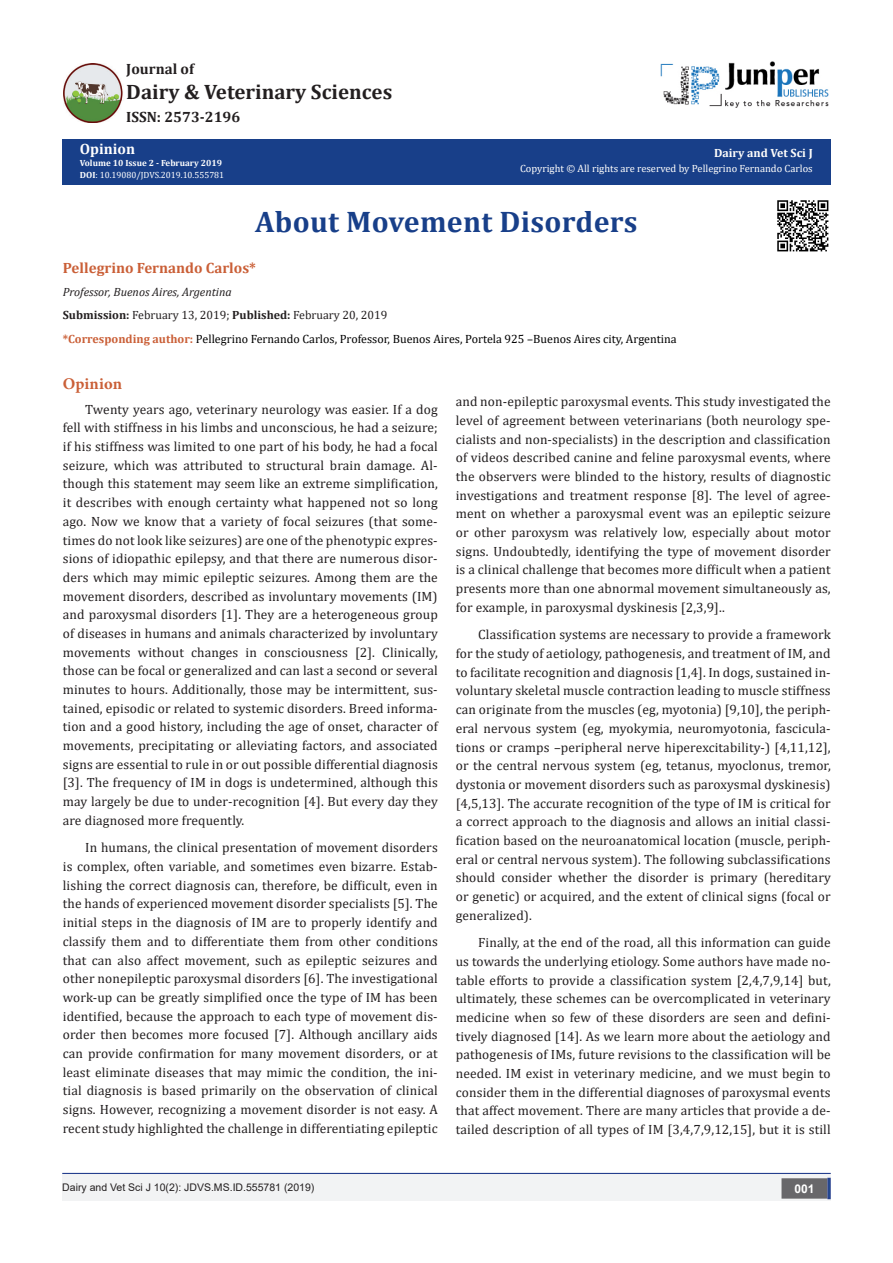
<style>
.page{position:relative;width:893px;height:1263px;background:#fff}
.page>*{position:absolute;margin:0;border:0;box-sizing:border-box;transform-origin:0 0}
.t1{font:700 29.85px "Cambria";letter-spacing:.01em;color:#183f89}
.t2{font:700 20.85px "Cambria";color:#231f20}
.t3{font:700 16.5px "Minion Pro";letter-spacing:.01em;color:#ca5f37}
.t4{font:700 15px "Cambria";color:#ca5f37}
.t5{font:700 15px "Cambria";color:#231f20}
.t6{font:700 15px "Cambria";color:#fff}
.t7{font:13.5px/18.8px "Cambria";letter-spacing:.01em;color:#231f20;text-align:justify}
.t8{font:12px "Cambria";color:#000}
.t9{font:12px "Cambria";color:#231f20}
.t10{font:italic 12px "Cambria";color:#231f20}
.t11{font:700 12px "Cambria";color:#fffefc}
.t12{font:700 12px "Arial";color:#fff}
.t13{font:10.5px "Cambria";color:#fffefc}
.t14{font:10.5px "Arial";color:#231f20}
.t15{font:9px "Cambria";color:#fff}
.t16{font:700 9px "Cambria";color:#fff}
.s1{font-weight:700}
.s2{font-weight:700;color:#ca5f37}
</style>
<div class="page">
<div style="left:62px;top:139px;width:768px;height:45px;background:#183f89"></div>
<img style="left:660px;top:61px;width:169px;height:47px">
<div style="left:62px;top:1174px;width:393px;height:27px;background:#f2f3f4"></div>
<div style="left:455px;top:1173px;width:376px;height:28px;background:#f2f3f4"></div>
<div style="left:782px;top:1179px;width:45px;height:19px;background:#68676a"></div>
<div style="left:781px;top:1178px;width:46px;height:20px;border:2px solid #68676a"></div>
<svg style="left:827px;top:1178px;width:4px;height:21px"></svg>
<hr style="left:62px;top:1173px;width:769px;height:1px;background:#253f8e">
<img style="left:64px;top:64px;width:59px;height:58px">
<img style="left:777px;top:200px;width:52px;height:52px">
<p class="t5" style="left:126px;top:58px;width:69px">Journal of</p>
<p class="t2" style="left:126px;top:78px;width:268px">Dairy &amp; Veterinary Sciences</p>
<p class="t5" style="left:126px;top:106px;width:115px">ISSN: 2573-2196</p>
<p class="t6" style="left:80px;top:138px;width:57px">Opinion</p>
<p class="t16" style="left:80px;top:156px;width:144px">Volume 10 Issue 2 - February 2019</p>
<p class="t15" style="left:80px;top:170px;width:146px"><span class="s1">DOI</span>: 10.19080/JDVS.2019.10.555781</p>
<p class="t11" style="left:714px;top:144px;width:100px">Dairy and Vet Sci J</p>
<p class="t13" style="left:520px;top:163px;width:294px">Copyright © All rights are reserved by Pellegrino Fernando Carlos</p>
<p class="t1" style="left:255px;top:200px;width:384px">About Movement Disorders</p>
<p class="t4" style="left:63px;top:257px;width:195px">Pellegrino Fernando Carlos*</p>
<p class="t10" style="left:63px;top:283px;width:171px">Professor, Buenos Aires, Argentina</p>
<p class="t9" style="left:63px;top:308px;width:326px"><span class="s1">Submission:</span> February 13, 2019; <span class="s1">Published:</span> February 20, 2019</p>
<p class="t8" style="left:63px;top:332px;width:615px"><span class="s2">*Corresponding author:</span> Pellegrino Fernando Carlos, Professor, Buenos Aires, Portela 925 –Buenos Aires city, Argentina</p>
<p class="t3" style="left:63px;top:372px;width:61px">Opinion</p>
<p class="t7" style="left:63px;top:400px;width:377px;text-indent:22px">Twenty years ago, veterinary neurology was easier. If a dog fell with stiffness in his limbs and unconscious, he had a seizure; if his stiffness was limited to one part of his body, he had a focal seizure, which was attributed to structural brain damage. Al&shy;though this statement may seem like an extreme simplification, it describes with enough certainty what happened not so long ago. Now we know that a variety of focal seizures (that some&shy;times do not look like seizures) are one of the phenotypic expres&shy;sions of idiopathic epilepsy, and that there are numerous disor&shy;ders which may mimic epileptic seizures. Among them are the movement disorders, described as involuntary movements (IM) and paroxysmal disorders [1]. They are a heterogeneous group of diseases in humans and animals characterized by involuntary movements without changes in consciousness [2]. Clinically, those can be focal or generalized and can last a second or several minutes to hours. Additionally, those may be intermittent, sus&shy;tained, episodic or related to systemic disorders. Breed informa&shy;tion and a good history, including the age of onset, character of movements, precipitating or alleviating factors, and associated signs are essential to rule in or out possible differential diagnosis [3]. The frequency of IM in dogs is undetermined, although this may largely be due to under-recognition [4]. But every day they are diagnosed more frequently.</p>
<p class="t7" style="left:63px;top:838px;width:377px;text-indent:22px">In humans, the clinical presentation of movement disorders is complex, often variable, and sometimes even bizarre. Estab&shy;lishing the correct diagnosis can, therefore, be difficult, even in the hands of experienced movement disorder specialists [5]. The initial steps in the diagnosis of IM are to properly identify and classify them and to differentiate them from other conditions that can also affect movement, such as epileptic seizures and other nonepileptic paroxysmal disorders [6]. The investigational work-up can be greatly simplified once the type of IM has been identified, because the approach to each type of movement dis&shy;order then becomes more focused [7]. Although ancillary aids can provide confirmation for many movement disorders, or at least eliminate diseases that may mimic the condition, the ini&shy;tial diagnosis is based primarily on the observation of clinical signs. However, recognizing a movement disorder is not easy. A recent study highlighted the challenge in differentiating epileptic</p>
<p class="t7" style="left:456px;top:392px;width:377px">and non-epileptic paroxysmal events. This study investigated the level of agreement between veterinarians (both neurology spe&shy;cialists and non-specialists) in the description and classification of videos described canine and feline paroxysmal events, where the observers were blinded to the history, results of diagnostic investigations and treatment response [8]. The level of agree&shy;ment on whether a paroxysmal event was an epileptic seizure or other paroxysm was relatively low, especially about motor signs. Undoubtedly, identifying the type of movement disorder is a clinical challenge that becomes more difficult when a patient presents more than one abnormal movement simultaneously as, for example, in paroxysmal dyskinesis [2,3,9]..</p>
<p class="t7" style="left:456px;top:625px;width:377px;text-indent:22px">Classification systems are necessary to provide a framework for the study of aetiology, pathogenesis, and treatment of IM, and to facilitate recognition and diagnosis [1,4]. In dogs, sustained in&shy;voluntary skeletal muscle contraction leading to muscle stiffness can originate from the muscles (eg, myotonia) [9,10], the periph&shy;eral nervous system (eg, myokymia, neuromyotonia, fascicula&shy;tions or cramps –peripheral nerve hiperexcitability-) [4,11,12], or the central nervous system (eg, tetanus, myoclonus, tremor, dystonia or movement disorders such as paroxysmal dyskinesis) [4,5,13]. The accurate recognition of the type of IM is critical for a correct approach to the diagnosis and allows an initial classi&shy;fication based on the neuroanatomical location (muscle, periph&shy;eral or central nervous system). The following subclassifications should consider whether the disorder is primary (hereditary or genetic) or acquired, and the extent of clinical signs (focal or generalized).</p>
<p class="t7" style="left:456px;top:933px;width:376px;text-indent:22px">Finally, at the end of the road, all this information can guide us towards the underlying etiology. Some authors have made no&shy;table efforts to provide a classification system [2,4,7,9,14] but, ultimately, these schemes can be overcomplicated in veterinary medicine when so few of these disorders are seen and defini&shy;tively diagnosed [14]. As we learn more about the aetiology and pathogenesis of IMs, future revisions to the classification will be needed. IM exist in veterinary medicine, and we must begin to consider them in the differential diagnoses of paroxysmal events that affect movement. There are many articles that provide a de&shy;tailed description of all types of IM [3,4,7,9,12,15], but it is still</p>
<p class="t14" style="left:62px;top:1180px;width:254px">Dairy and Vet Sci J 10(2): JDVS.MS.ID.555781 (2019)</p>
<p class="t12" style="left:794px;top:1180px;width:22px">001</p>
</div>
